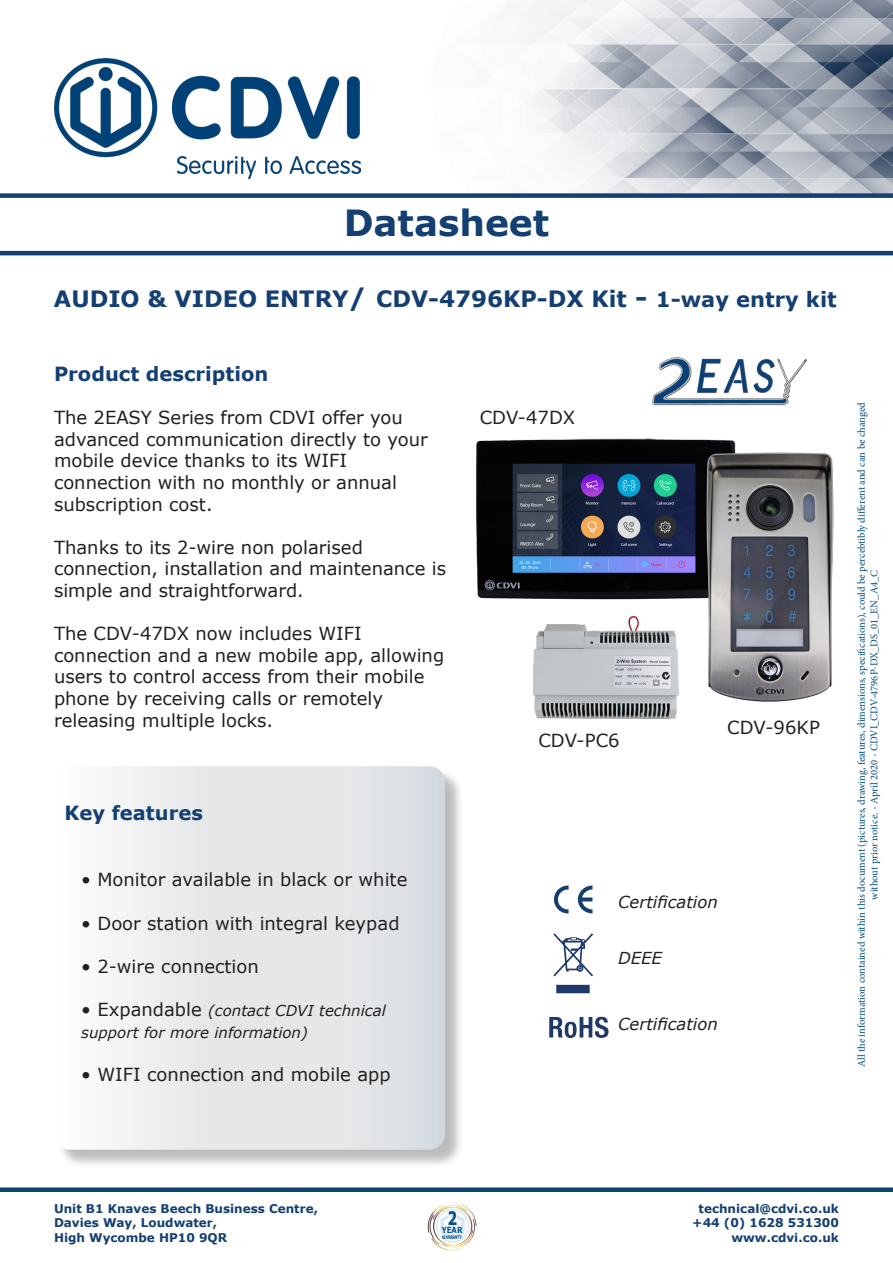
<style>
.page{position:relative;width:893px;height:1263px;background:#fff}
.page>*{position:absolute;margin:0;border:0;box-sizing:border-box;transform-origin:0 0}
.t1{font:700 36px "Verdana";color:#143f72}
.t2{font:700 22.5px "Verdana";color:#143f72}
.t3{font:700 19.5px "Verdana";color:#143f72}
.t4{font:18px/21.6px "Verdana";color:#231f20}
.t5{font:italic 16.5px "Verdana";color:#231f20}
.t6{font:italic 15px "Verdana";color:#231f20}
.t7{font:700 12px "Verdana";color:#143f72}
.t8{font:10.5px/12.6px "Minion Pro";color:#014d7f;text-align:center}
.t9{font:700 8.55px "Verdana";color:#014f85;scale:.82 1}
.t10{font:700 4.95px "Verdana";color:#014f85;scale:.62 1}
.s1{font-size:25.5px}
.s2{font-size:21px}
.s3{font-style:normal;font-size:18px}
</style>
<div class="page">
<img style="left:360px;top:0;width:533px;height:193px">
<div style="left:0;top:193px;width:893px;height:5px;background:#143f72"></div>
<div style="left:0;top:1187px;width:893px;height:5px;background:#0f4372"></div>
<hr style="left:0;top:251px;width:893px;height:4px;background:#143f71">
<div style="left:56px;top:769px;width:408px;height:399px;background:#231f20;opacity:.3"></div>
<svg style="left:56px;top:766px;width:389px;height:384px"></svg>
<img style="left:54px;top:59px;width:306px;height:119px">
<img style="left:476px;top:438px;width:358px;height:282px">
<img style="left:652px;top:357px;width:155px;height:48px">
<svg style="left:578px;top:885px;width:14px;height:28px"></svg>
<svg style="left:554px;top:885px;width:15px;height:28px"></svg>
<svg style="left:553px;top:933px;width:40px;height:60px"></svg>
<img style="left:549px;top:1016px;width:60px;height:22px">
<svg style="left:428px;top:1203px;width:48px;height:47px"></svg>
<p class="t1" style="left:344px;top:199px;width:207px">Datasheet</p>
<p class="t2" style="left:54px;top:284px;width:784px">AUDIO &amp; VIDEO ENTRY<span class="s1">/</span> CDV-4796KP-DX Kit <span class="s1">-</span> <span class="s2">1-way entry kit</span></p>
<p class="t3" style="left:54px;top:362px;width:216px">Product description</p>
<p class="t4" style="left:54px;top:407px;width:375px">The 2EASY Series from CDVI offer you advanced communication directly to your mobile device thanks to its WIFI</p>
<p class="t4" style="left:54px;top:472px;width:344px">connection with no monthly or annual</p>
<p class="t4" style="left:54px;top:493px;width:160px">subscription cost.</p>
<p class="t4" style="left:54px;top:537px;width:310px">Thanks to its 2-wire non polarised</p>
<p class="t4" style="left:54px;top:558px;width:394px">connection, installation and maintenance is simple and straightforward.</p>
<p class="t4" style="left:54px;top:623px;width:309px">The CDV-47DX now includes WIFI</p>
<p class="t4" style="left:54px;top:645px;width:392px">connection and a new mobile app, allowing users to control access from their mobile phone by receiving calls or remotely</p>
<p class="t4" style="left:54px;top:709px;width:221px">releasing multiple locks.</p>
<p class="t3" style="left:64px;top:801px;width:140px">Key features</p>
<p class="t4" style="left:81px;top:869px;width:328px">• Monitor available in black or white</p>
<p class="t4" style="left:81px;top:912px;width:320px">• Door station with integral keypad</p>
<p class="t4" style="left:81px;top:956px;width:179px">• 2-wire connection</p>
<p class="t6" style="left:81px;top:1001px;width:306px"><span class="s3">• Expandable</span> (contact CDVI technical</p>
<p class="t6" style="left:81px;top:1022px;width:228px">support for more information)</p>
<p class="t4" style="left:81px;top:1064px;width:311px">• WIFI connection and mobile app</p>
<p class="t4" style="left:480px;top:407px;width:97px">CDV-47DX</p>
<p class="t4" style="left:538px;top:730px;width:83px">CDV-PC6</p>
<p class="t4" style="left:727px;top:716px;width:94px">CDV-96KP</p>
<p class="t5" style="left:618px;top:891px;width:101px">Certification</p>
<p class="t5" style="left:618px;top:948px;width:45px">DEEE</p>
<p class="t5" style="left:618px;top:1014px;width:101px">Certification</p>
<p class="t8" style="left:855px;top:1067px;width:667px;rotate:-90deg">All the information contained within this document (pictures, drawing, features, dimensions, specifications), could be percebtibly different and can be changed without prior notice. - April 2020 - CDVI_CDV-4796P-DX_DS_01_EN_A4_C</p>
<p class="t7" style="left:54px;top:1201px;width:266px">Unit B1 Knaves Beech Business Centre,</p>
<p class="t7" style="left:54px;top:1215px;width:165px">Davies Way, Loudwater,</p>
<p class="t7" style="left:54px;top:1230px;width:175px">High Wycombe HP10 9QR</p>
<p class="t9" style="left:442px;top:1225px;width:27px">YEAR<sup>2</sup></p>
<p class="t10" style="left:442px;top:1234px;width:33px">WARRANTY</p>
<p class="t7" style="left:699px;top:1201px;width:142px">technical@cdvi.co.uk</p>
<p class="t7" style="left:692px;top:1215px;width:148px">+44 (0) 1628 531300</p>
<p class="t7" style="left:731px;top:1230px;width:109px">www.cdvi.co.uk</p>
</div>
